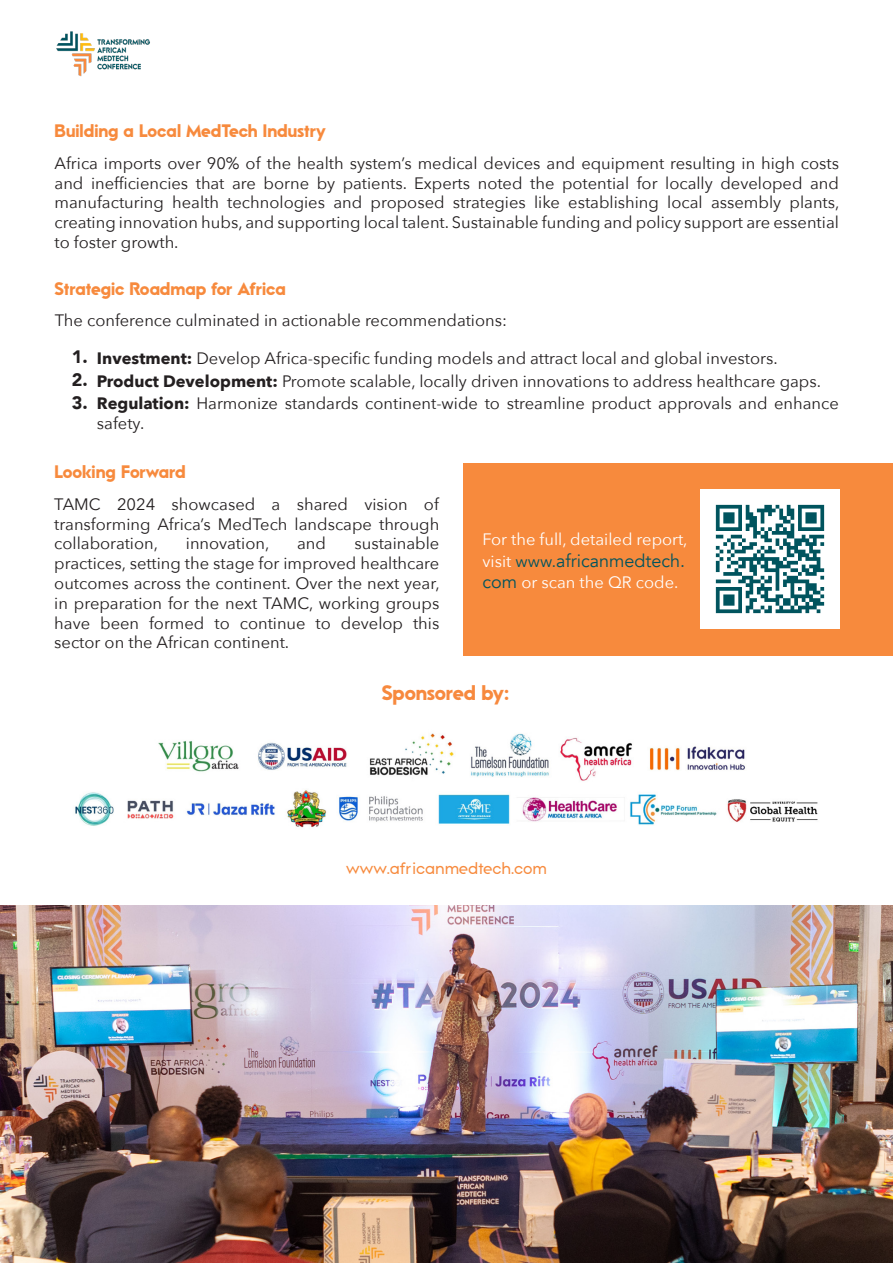
<style>
.page{position:relative;width:893px;height:1263px;background:#fff}
.page>*{position:absolute;margin:0;border:0;box-sizing:border-box;transform-origin:0 0}
.t1{font:700 22.5px "Redtone";letter-spacing:-.01em;color:#f7893e}
.t2{font:700 19.5px "Redtone";color:#f78a3d}
.t3{font:18px "Avenir";color:#00545e}
.t4{font:18px "Redtone";letter-spacing:-.005em;color:#f78a3d}
.t5{font:900 18px "Avenir";color:#231f20}
.t6{font:16.5px/19.8px "Avenir Next";color:#231f20;text-align:justify}
.t7{font:16.5px "Avenir Next";color:#fff}
.s1{font-weight:700}
.s2{font-family:"Avenir Next";font-size:16.5px;color:#fff}
.s3{font-family:"Avenir Next";font-size:16.5px}
.s4{font-family:"Avenir";font-size:18px;color:#00545e}
</style>
<div class="page">
<img style="left:56px;top:31px;width:94px;height:46px">
<img style="left:75px;top:733px;width:743px;height:95px">
<div style="left:464px;top:463px;width:429px;height:193px;background:#f78a3d"></div>
<img style="left:0;top:906px;width:893px;height:357px">
<img style="left:700px;top:490px;width:139px;height:139px">
<p class="t2" style="left:54px;top:121px;width:273px">Building a Local MedTech Industry</p>
<p class="t6" style="left:55px;top:152px;width:786px">Africa imports over 90% of the health system’s medical devices and equipment resulting in high costs and inefficiencies that are borne by patients. Experts noted the potential for locally developed and manufacturing health technologies and proposed strategies like establishing local assembly plants, creating innovation hubs, and supporting local talent. Sustainable funding and policy support are essential to foster growth.</p>
<p class="t2" style="left:55px;top:278px;width:233px">Strategic Roadmap for Africa</p>
<p class="t6" style="left:55px;top:310px;width:454px">The conference culminated in actionable recommendations:</p>
<p class="t6" style="left:97px;top:347px;width:682px"><span class="s1">Investment:</span> Develop Africa-specific funding models and attract local and global investors.</p>
<p class="t6" style="left:97px;top:370px;width:725px"><span class="s1">Product Development:</span> Promote scalable, locally driven innovations to address healthcare gaps.</p>
<p class="t6" style="left:97px;top:393px;width:743px"><span class="s1">Regulation:</span> Harmonize standards continent-wide to streamline product approvals and enhance safety.</p>
<p class="t5" style="left:72px;top:341px;width:17px">1.</p>
<p class="t5" style="left:72px;top:364px;width:17px">2.</p>
<p class="t5" style="left:72px;top:388px;width:17px">3.</p>
<p class="t2" style="left:54px;top:462px;width:133px">Looking Forward</p>
<p class="t6" style="left:54px;top:493px;width:387px">TAMC 2024 showcased a shared vision of transforming Africa’s MedTech landscape through collaboration,</p>
<p class="t6" style="left:54px;top:533px;width:387px;text-indent:300px">sustainable practices, setting the stage for improved healthcare outcomes across the continent. Over the next year, in preparation for the next TAMC, working groups have been formed to continue to develop this sector on the African continent.</p>
<p class="t7" style="left:483px;top:526px;width:206px">For the full, detailed report,</p>
<p class="t6" style="left:186px;top:533px;width:85px">innovation,</p>
<p class="t6" style="left:297px;top:533px;width:30px">and</p>
<p class="t3" style="left:483px;top:550px;width:204px"><span class="s2">visit</span> <span class="s3">www.</span>africanmedtech.</p>
<p class="t7" style="left:483px;top:569px;width:197px"><span class="s4">com</span> or scan the QR code.</p>
<p class="t1" style="left:382px;top:681px;width:129px">Sponsored by:</p>
<p class="t4" style="left:346px;top:859px;width:202px">www.africanmedtech.com</p>
</div>
